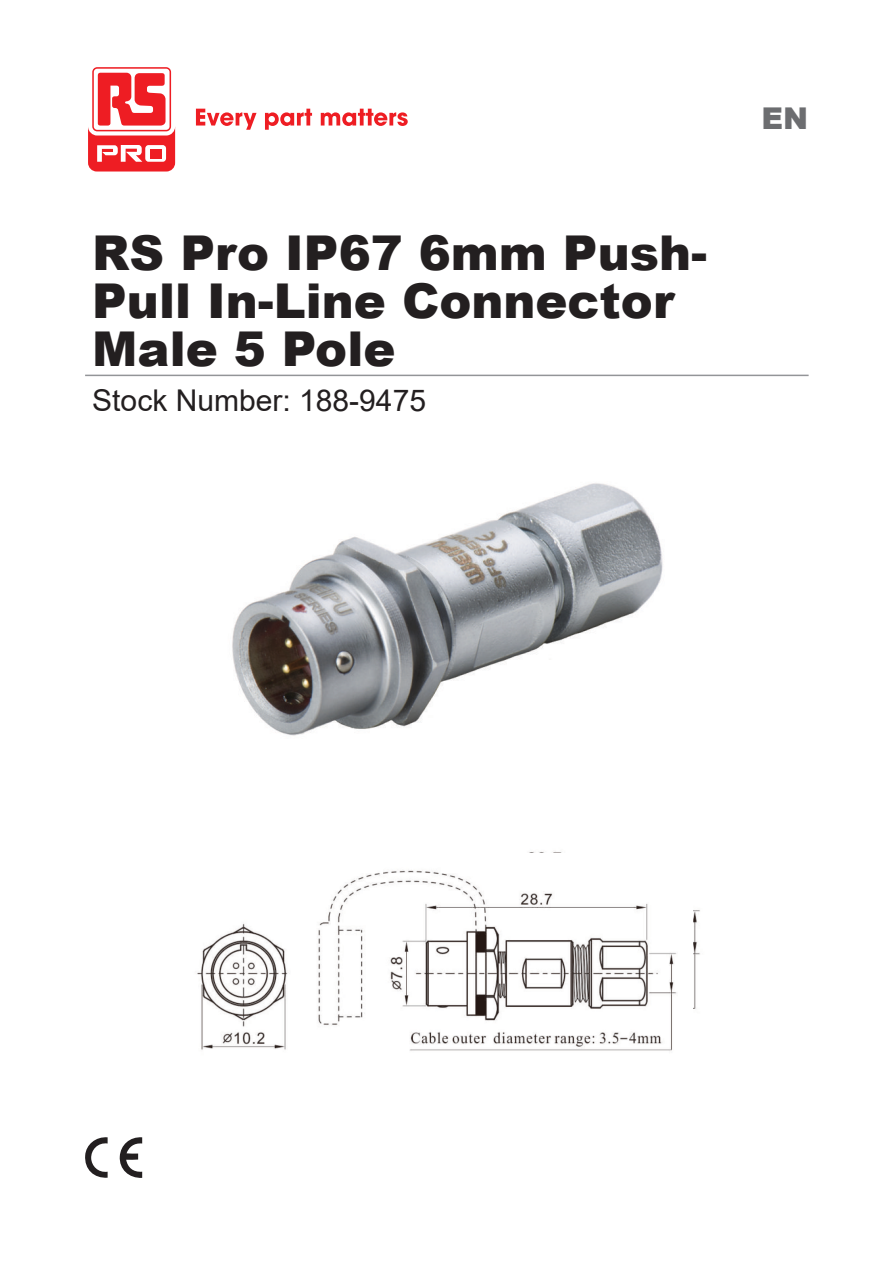
<style>
.page{position:relative;width:894px;height:1263px;background:#fff}
.page>*{position:absolute;margin:0;border:0;box-sizing:border-box;transform-origin:0 0}
.t1{font:900 48px/48px "Arial";color:#231f20}
.t2{font:30px "Arial";color:#231f20}
.t3{font:900 30px "Arial";color:#6c6d70}
</style>
<div class="page">
<hr style="left:85px;top:375px;width:723px;height:1px;background:#939598">
<svg style="left:88px;top:67px;width:87px;height:105px"></svg>
<svg style="left:196px;top:109px;width:60px;height:21px"></svg>
<svg style="left:265px;top:109px;width:47px;height:21px"></svg>
<svg style="left:320px;top:109px;width:87px;height:17px"></svg>
<svg style="left:85px;top:1137px;width:57px;height:41px"></svg>
<img style="left:232px;top:483px;width:431px;height:253px">
<img style="left:197px;top:870px;width:480px;height:181px">
<p class="t1" style="left:92px;top:234px;width:616px">RS Pro IP67 6mm Push-<br>Pull In-Line Connector<br>Male 5 Pole</p>
<p class="t2" style="left:92px;top:390px;width:335px">Stock Number: 188-9475</p>
<p class="t3" style="left:761px;top:108px;width:48px">EN</p>
</div>
